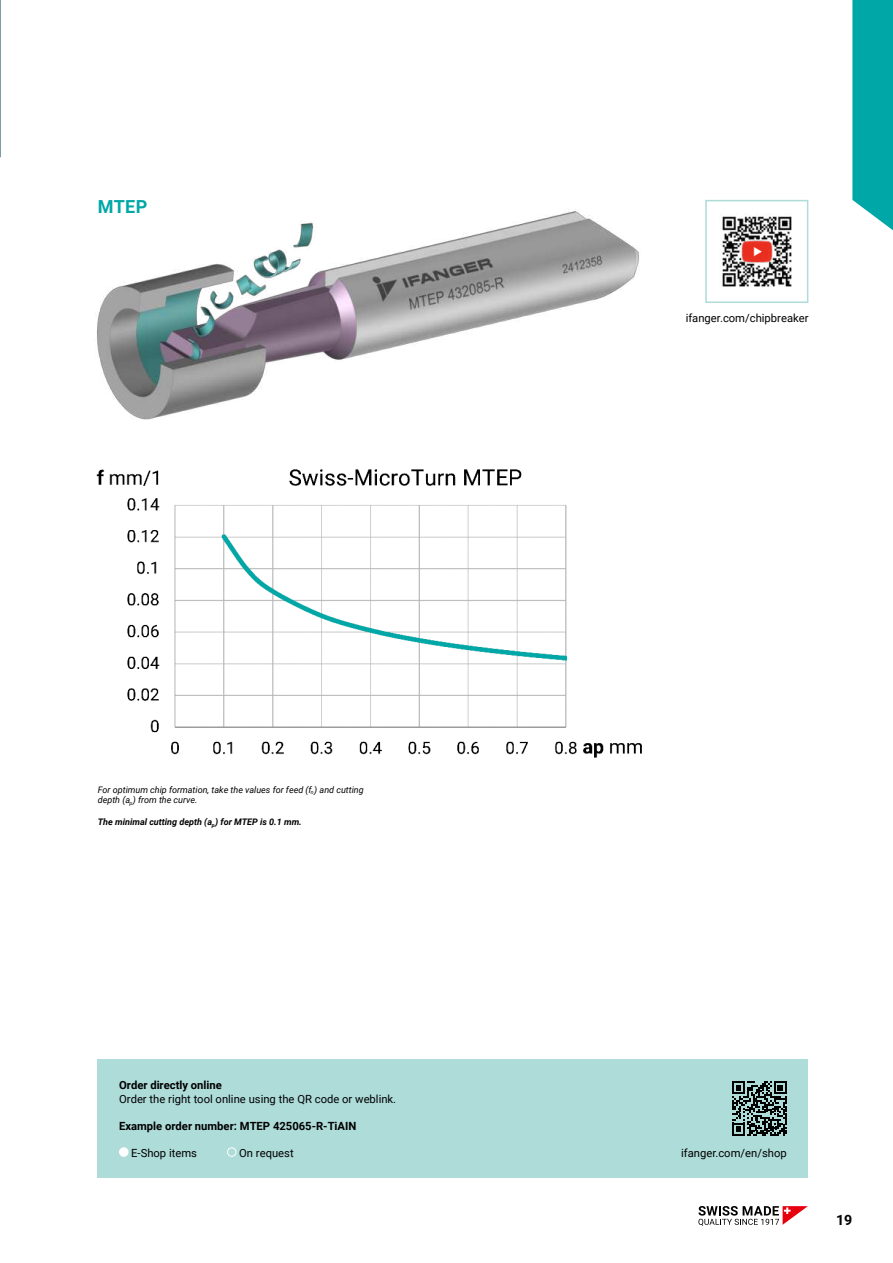
<style>
.page{position:relative;width:893px;height:1263px;background:#fff}
.page>*{position:absolute;margin:0;border:0;box-sizing:border-box;transform-origin:0 0}
.t1{font:700 18px "Roboto";color:#00a7a7}
.t2{font:700 14.25px "Roboto";color:#000}
.t3{font:11.25px "Roboto";color:#000}
.t4{font:700 11.25px "Roboto";color:#000}
.t5{font:italic 9px/10.8px "Roboto";color:#000}
.t6{font:italic 700 9px "Roboto";color:#000}
</style>
<div class="page">
<svg style="left:852px;top:0;width:41px;height:231px;background:#14adad"></svg>
<svg style="left:698px;top:1206px;width:110px;height:20px"></svg>
<img style="left:721px;top:215px;width:71px;height:72px">
<div style="left:705px;top:200px;width:103px;height:103px;border:2px solid #aedcd9"></div>
<img style="left:96px;top:469px;width:546px;height:289px">
<img style="left:97px;top:211px;width:543px;height:209px">
<div style="left:98px;top:1060px;width:710px;height:118px;background:#aedcd9"></div>
<div style="left:120px;top:1148px;width:8px;height:8px;background:#fff;border-radius:50%"></div>
<div style="left:119px;top:1147px;width:9px;height:10px;border:1px solid #fff;border-radius:50%"></div>
<div style="left:227px;top:1147px;width:9px;height:10px;border:1px solid #fff;border-radius:50%"></div>
<svg style="left:732px;top:1081px;width:55px;height:55px"></svg>
<h1 class="t1" style="left:98px;top:198px;width:51px">MTEP</h1>
<p class="t3" style="left:686px;top:310px;width:124px">ifanger.com/chipbreaker</p>
<p class="t5" style="left:98px;top:785px;width:267px">For optimum chip formation, take the values for feed (f<sub>n</sub>) and cutting depth (a<sub>p</sub>) from the curve.</p>
<p class="t6" style="left:98px;top:818px;width:206px">The minimal cutting depth (a<sub>p</sub>) for MTEP is 0.1 mm.</p>
<p class="t4" style="left:119px;top:1080px;width:104px">Order directly online</p>
<p class="t3" style="left:119px;top:1094px;width:279px">Order the right tool online using the QR code or weblink.</p>
<p class="t4" style="left:119px;top:1121px;width:239px">Example order number: MTEP 425065-R-TiAIN</p>
<p class="t3" style="left:131px;top:1148px;width:67px">E-Shop items</p>
<p class="t3" style="left:239px;top:1148px;width:56px">On request</p>
<p class="t3" style="left:681px;top:1145px;width:107px">ifanger.com/en/shop</p>
<p class="t2" style="left:836px;top:1213px;width:18px">19</p>
</div>
